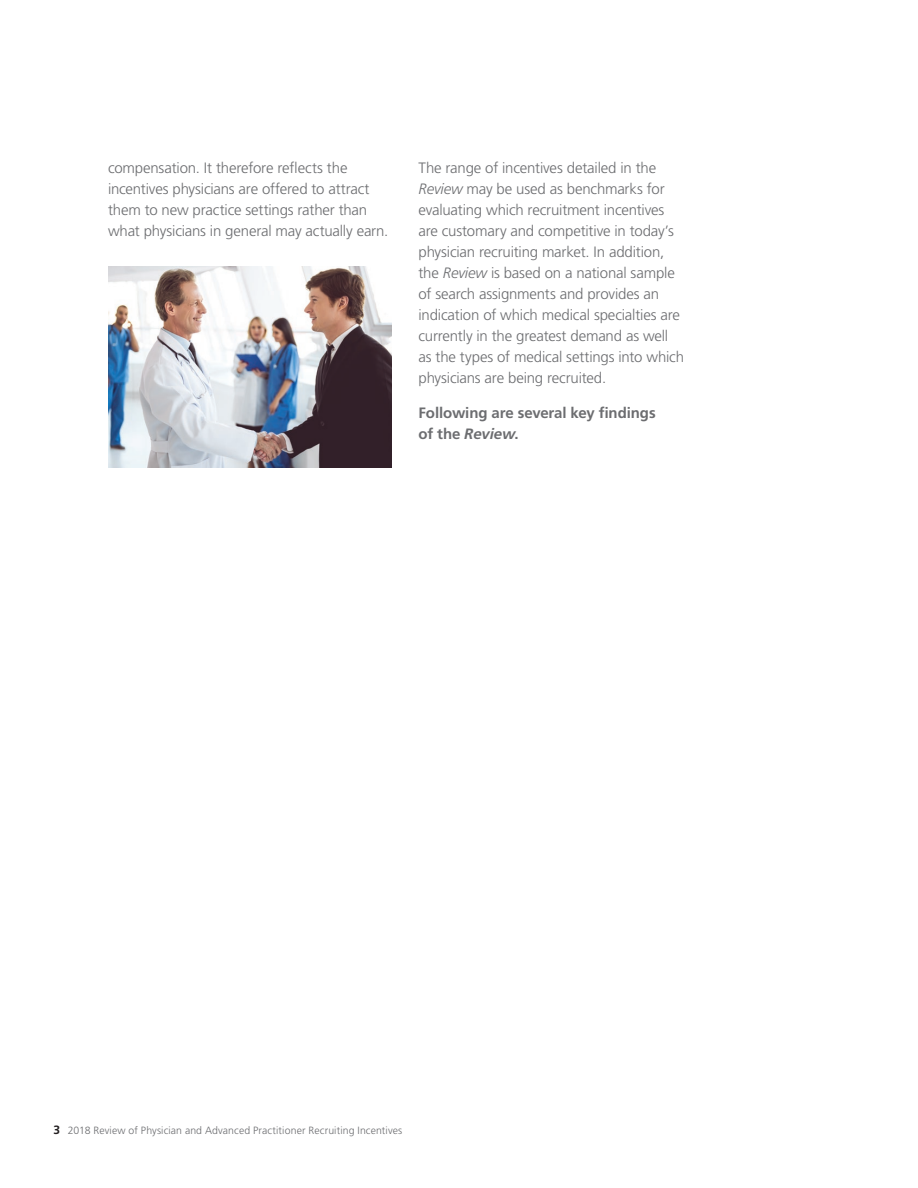
<style>
.page{position:relative;width:918px;height:1188px;background:#fff}
.page>*{position:absolute;margin:0;border:0;box-sizing:border-box;transform-origin:0 0}
.Body{font:300 15px/21px "Frutiger";letter-spacing:-.01em;color:#6c6d70}
.Body-2{font:700 15px/21px "Frutiger";letter-spacing:-.005em;color:#6c6d70}
.t1{font:300 10.5px "Frutiger";letter-spacing:.01em;color:#6c6d70}
.s1{font-style:italic}
.s2{font-weight:700;font-size:12px;color:#231f20}
</style>
<div class="page">
<img style="left:108px;top:267px;width:284px;height:201px">
<p class="Body" style="left:108px;top:158px;width:282px">compensation. It therefore reflects the incentives physicians are offered to attract them to new practice settings rather than what physicians in general may actually earn.</p>
<p class="Body" style="left:418px;top:158px;width:267px">The range of incentives detailed in the <span class="s1">Review</span> may be used as benchmarks for evaluating which recruitment incentives are customary and competitive in today’s physician recruiting market. In addition, the <span class="s1">Review</span> is based on a national sample of search assignments and provides an indication of which medical specialties are currently in the greatest demand as well as the types of medical settings into which physicians are being recruited.</p>
<p class="Body-2" style="left:418px;top:402px;width:239px">Following are several key findings of the <span class="s1">Review</span>.</p>
<p class="t1" style="left:54px;top:1125px;width:350px"><span class="s2">3</span> 2018 Review of Physician and Advanced Practitioner Recruiting Incentives</p>
</div>
